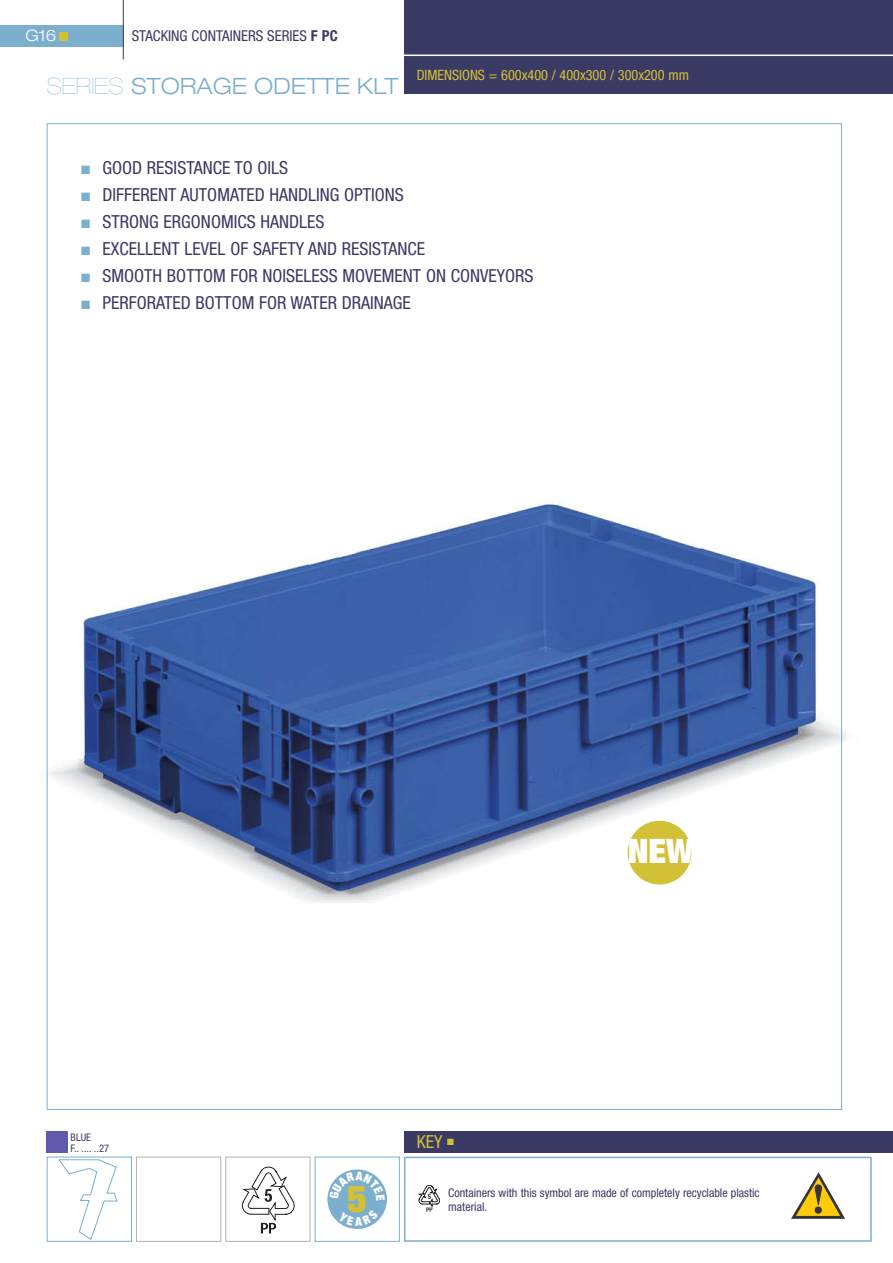
<style>
.page{position:relative;width:893px;height:1263px;background:#fff}
.page>*{position:absolute;margin:0;border:0;box-sizing:border-box;transform-origin:0 0}
.t1{font:900 condensed 37.5px "Helvetica Neue LT Std";color:#d2c036}
.t2{font:900 condensed 33.75px "Helvetica Neue LT Std";color:#fff;scale:1.04 1}
.t3{font:300 expanded 22.5px "Helvetica Neue LT Std";color:#7caece}
.t4{font:condensed 18px "Helvetica Neue LT Std";color:#3b3a64}
.t5{font:condensed 18px "Helvetica Neue LT Std";color:#d2c036}
.t6{font:300 expanded 15.75px "Helvetica Neue LT Std";color:#fff}
.t7{font:condensed 15px "Helvetica Neue LT Std";color:#3b3a64}
.t8{font:condensed 14.25px "Helvetica Neue LT Std";color:#d2c036}
.t9{font:condensed 12px/14.2px "Helvetica Neue LT Std";color:#3b3a64}
.t10{font:condensed 10.5px/10.5px "Helvetica Neue LT Std";color:#3b3a64}
.s1{font-weight:700}
.s2{font-weight:200}
.s3{color:#7caece}
</style>
<div class="page">
<img style="left:46px;top:467px;width:800px;height:471px">
<div style="left:404px;top:1157px;width:468px;height:85px;border:2px solid #7caece"></div>
<div style="left:404px;top:0;width:489px;height:94px;background:#3b3a64"></div>
<hr style="left:404px;top:55px;width:489px;height:1px;background:#fff">
<div style="left:0;top:26px;width:123px;height:21px;background:#7caece"></div>
<div style="left:60px;top:32px;width:8px;height:9px;background:#d2c036"></div>
<hr style="left:123px;top:0;width:1px;height:60px;background:#3b3a64">
<div style="left:404px;top:1131px;width:489px;height:21px;background:#3b3a64"></div>
<div style="left:47px;top:1157px;width:85px;height:85px;border:1px solid #7caece"></div>
<svg style="left:58px;top:1159px;width:60px;height:81px"></svg>
<svg style="left:242px;top:1167px;width:53px;height:66px"></svg>
<div style="left:225px;top:1157px;width:85px;height:85px;border:1px solid #b3b3b3"></div>
<div style="left:136px;top:1157px;width:85px;height:85px;border:1px solid #b3b3b3"></div>
<div style="left:47px;top:1131px;width:21px;height:21px;background:#5f58ab"></div>
<div style="left:628px;top:821px;width:63px;height:63px;background:#d2c036;border-radius:50%"></div>
<svg style="left:791px;top:1172px;width:54px;height:47px"></svg>
<svg style="left:419px;top:1185px;width:21px;height:27px"></svg>
<div style="left:315px;top:1157px;width:85px;height:85px;border:1px solid #7caece"></div>
<div style="left:327px;top:1169px;width:60px;height:60px;background:#7caece;border-radius:50%"></div>
<svg style="left:329px;top:1172px;width:56px;height:18px"></svg>
<svg style="left:338px;top:1220px;width:40px;height:6px"></svg>
<p class="t6" style="left:26px;top:30px;width:32px">G16</p>
<p class="t7" style="left:132px;top:30px;width:207px">STACKING CONTAINERS SERIES <span class="s1">F PC</span></p>
<p class="t3" style="left:47px;top:78px;width:353px"><span class="s2">SERIES</span> STORAGE ODETTE KLT</p>
<p class="t8" style="left:417px;top:70px;width:274px">DIMENSIONS = 600x400 / 400x300 / 300x200 mm</p>
<p class="t4" style="left:81px;top:162px;width:208px"><span class="s3">■</span> GOOD RESISTANCE TO OILS</p>
<p class="t4" style="left:81px;top:189px;width:324px"><span class="s3">■</span> DIFFERENT AUTOMATED HANDLING OPTIONS</p>
<p class="t4" style="left:81px;top:216px;width:245px"><span class="s3">■</span> STRONG ERGONOMICS HANDLES</p>
<p class="t4" style="left:81px;top:243px;width:345px"><span class="s3">■</span> EXCELLENT LEVEL OF SAFETY AND RESISTANCE</p>
<p class="t4" style="left:81px;top:270px;width:454px"><span class="s3">■</span> SMOOTH BOTTOM FOR NOISELESS MOVEMENT ON CONVEYORS</p>
<p class="t4" style="left:81px;top:297px;width:331px"><span class="s3">■</span> PERFORATED BOTTOM FOR WATER DRAINAGE</p>
<p class="t10" style="left:71px;top:1133px;width:40px">BLUE<br>F.. .... ..27</p>
<p class="t5" style="left:417px;top:1135px;width:39px">KEY ■</p>
<p class="t2" style="left:628px;top:839px;width:65px">NEW</p>
<p class="t1" style="left:347px;top:1185px;width:21px">5</p>
<p class="t9" style="left:448px;top:1187px;width:313px">Containers with this symbol are made of completely recyclable plastic material.</p>
</div>
